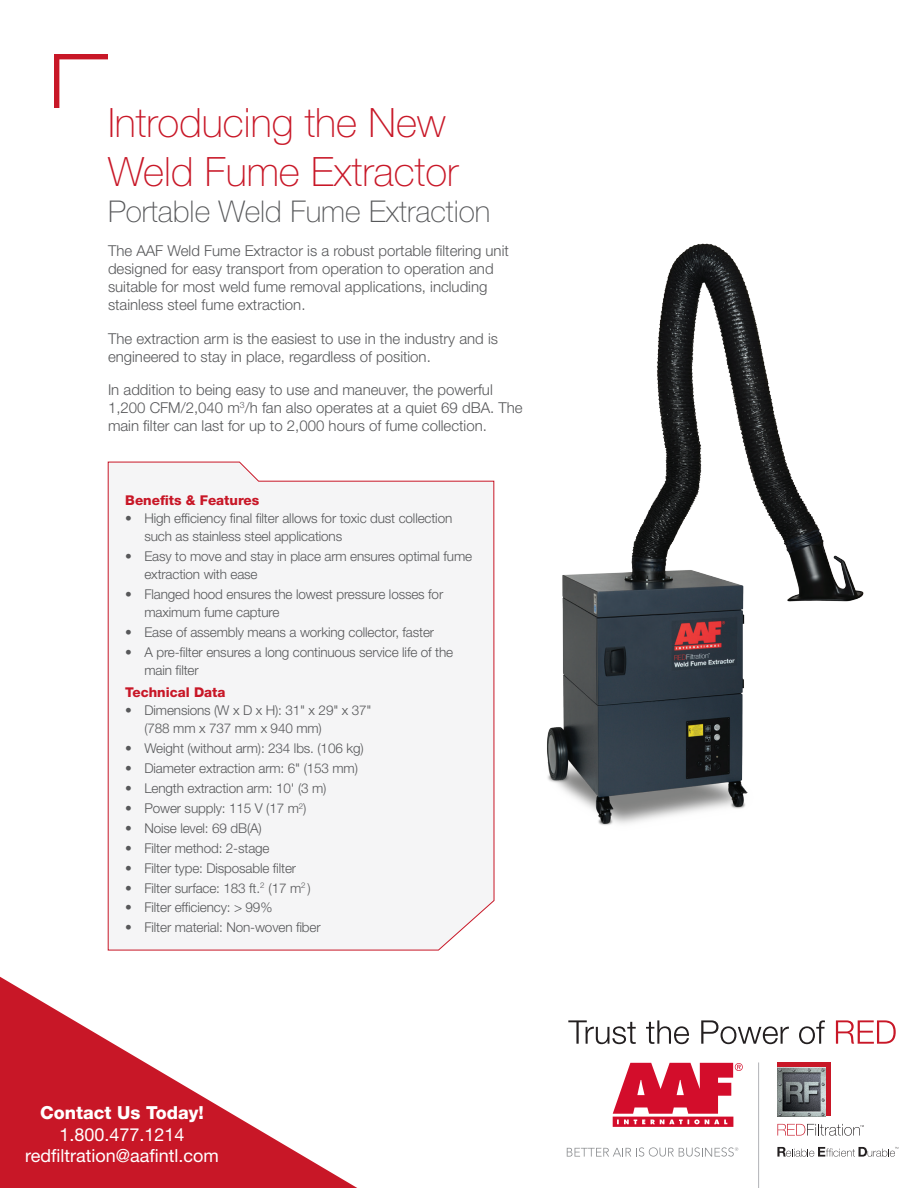
<style>
.page{position:relative;width:918px;height:1188px;background:#fff}
.page>*{position:absolute;margin:0;border:0;box-sizing:border-box;transform-origin:0 0}
.t1{font:100 40.5px/48.6px "Helvetica Neue LT Std";color:#c81727}
.t2{font:100 30px "Helvetica Neue LT Std";color:#57585a}
.t3{font:18px "Helvetica Neue LT Std";color:#fff}
.t4{font:800 18px "Helvetica Neue LT Std";color:#fff}
.SS_Body_Copy{font:300 15px/18px "Helvetica Neue LT Std";color:#57585a}
.SS_Bullet_Copy{font:300 13.5px/18px "Helvetica Neue LT Std";letter-spacing:-.01em;color:#57585a}
.SS_Bullet_Sub{font:800 13.5px "Helvetica Neue LT Std";color:#c81727}
</style>
<div class="page">
<img style="left:494px;top:243px;width:370px;height:602px">
<svg style="left:54px;top:54px;width:54px;height:54px"></svg>
<svg style="left:0;top:977px;width:357px;height:211px;fill:#c81727"></svg>
<hr style="left:758px;top:1062px;width:1px;height:126px;background:#b2b3b7">
<svg style="left:613px;top:1063px;width:130px;height:64px"></svg>
<svg style="left:567px;top:1147px;width:171px;height:10px"></svg>
<svg style="left:777px;top:1147px;width:121px;height:10px"></svg>
<svg style="left:777px;top:1124px;width:87px;height:12px"></svg>
<div style="left:777px;top:1062px;width:54px;height:54px;background:#c81727"></div>
<img style="left:777px;top:1068px;width:49px;height:48px">
<svg style="left:836px;top:1020px;width:60px;height:24px"></svg>
<svg style="left:568px;top:1020px;width:257px;height:24px"></svg>
<div style="left:108px;top:462px;width:386px;height:488px;background:#f5f5f6"></div>
<p class="t1" style="left:108px;top:98px;width:352px">Introducing the New<br>Weld Fume Extractor</p>
<p class="t2" style="left:108px;top:195px;width:384px">Portable Weld Fume Extraction</p>
<p class="SS_Body_Copy" style="left:108px;top:241px;width:402px">The AAF Weld Fume Extractor is a robust portable filtering unit designed for easy transport from operation to operation and suitable for most weld fume removal applications, including stainless steel fume extraction.</p>
<p class="SS_Body_Copy" style="left:108px;top:329px;width:392px">The extraction arm is the easiest to use in the industry and is engineered to stay in place, regardless of position.</p>
<p class="SS_Body_Copy" style="left:108px;top:381px;width:416px">In addition to being easy to use and maneuver, the powerful<br>1,200 CFM/2,040 m<sup>3</sup>/h fan also operates at a quiet 69 dBA. The main filter can last for up to 2,000 hours of fume collection.</p>
<p class="SS_Bullet_Sub" style="left:125px;top:492px;width:136px">Benefits &amp; Features</p>
<p class="SS_Bullet_Copy" style="left:144px;top:509px;width:309px;text-indent:-19px">• High efficiency final filter allows for toxic dust collection such as stainless steel applications</p>
<p class="SS_Bullet_Copy" style="left:144px;top:547px;width:329px;text-indent:-19px">• Easy to move and stay in place arm ensures optimal fume extraction with ease</p>
<p class="SS_Bullet_Copy" style="left:144px;top:585px;width:300px;text-indent:-19px">• Flanged hood ensures the lowest pressure losses for maximum fume capture</p>
<p class="SS_Bullet_Copy" style="left:125px;top:623px;width:310px">• Ease of assembly means a working collector, faster</p>
<p class="SS_Bullet_Copy" style="left:144px;top:642px;width:310px;text-indent:-19px">• A pre-filter ensures a long continuous service life of the main filter</p>
<p class="SS_Bullet_Sub" style="left:125px;top:685px;width:102px">Technical Data</p>
<p class="SS_Bullet_Copy" style="left:144px;top:701px;width:229px;text-indent:-19px">• Dimensions (W x D x H): 31" x 29" x 37" (788 mm x 737 mm x 940 mm)</p>
<p class="SS_Bullet_Copy" style="left:125px;top:739px;width:240px">• Weight (without arm): 234 lbs. (106 kg)</p>
<p class="SS_Bullet_Copy" style="left:125px;top:759px;width:234px">• Diameter extraction arm: 6" (153 mm)</p>
<p class="SS_Bullet_Copy" style="left:125px;top:779px;width:203px">• Length extraction arm: 10' (3 m)</p>
<p class="SS_Bullet_Copy" style="left:125px;top:799px;width:183px">• Power supply: 115 V (17 m<sup>2</sup>)</p>
<p class="SS_Bullet_Copy" style="left:125px;top:819px;width:138px">• Noise level: 69 dB(A)</p>
<p class="SS_Bullet_Copy" style="left:125px;top:839px;width:146px">• Filter method: 2-stage</p>
<p class="SS_Bullet_Copy" style="left:125px;top:859px;width:172px">• Filter type: Disposable filter</p>
<p class="SS_Bullet_Copy" style="left:125px;top:878px;width:187px">• Filter surface: 183 ft.<sup>2</sup> (17 m<sup>2</sup> )</p>
<p class="SS_Bullet_Copy" style="left:125px;top:898px;width:149px">• Filter efficiency: &gt; 99%</p>
<p class="SS_Bullet_Copy" style="left:125px;top:918px;width:197px">• Filter material: Non-woven fiber</p>
<p class="t4" style="left:40px;top:1102px;width:165px">Contact Us Today!</p>
<p class="t3" style="left:59px;top:1123px;width:127px">1.800.477.1214</p>
<p class="t3" style="left:25px;top:1145px;width:195px">redfiltration@aafintl.com</p>
</div>
